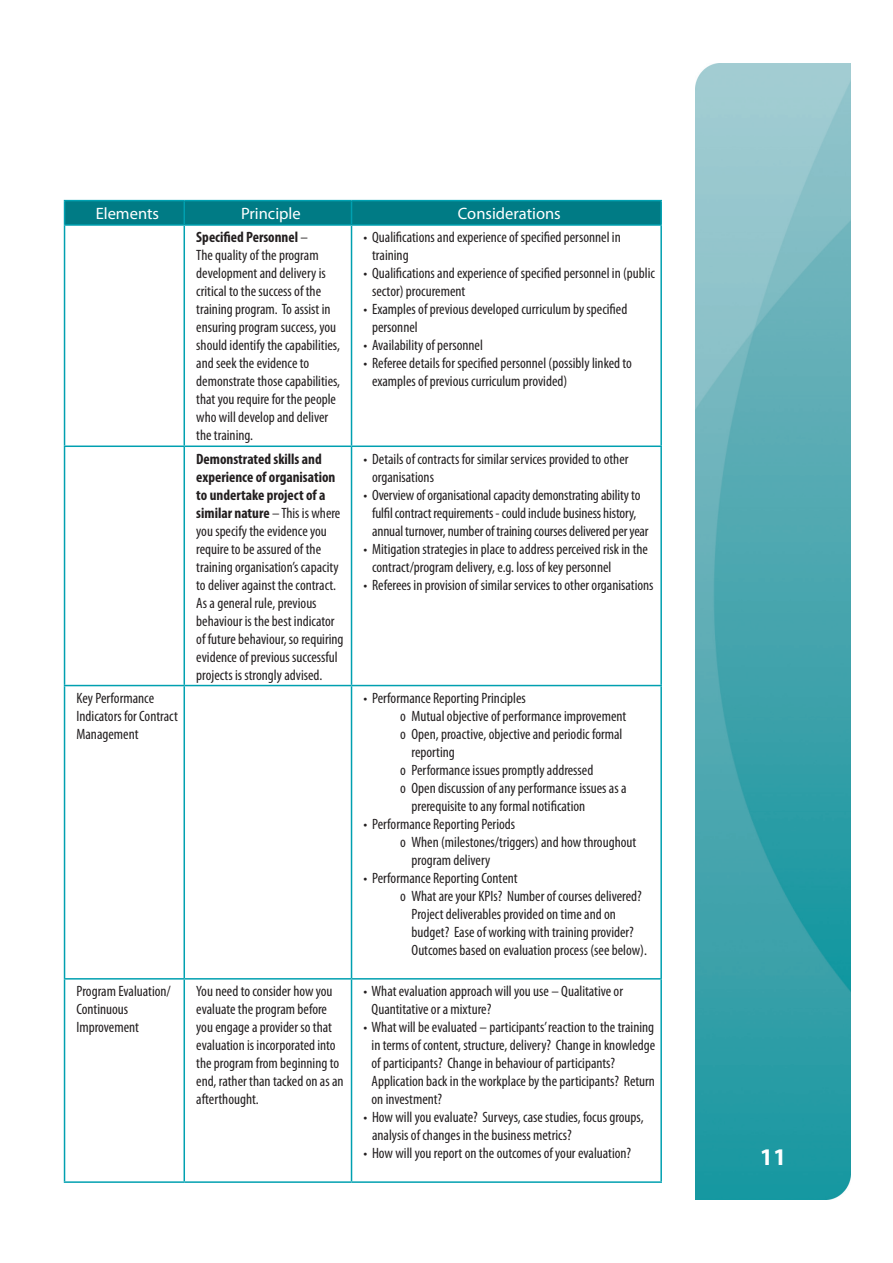
<style>
.page{position:relative;width:893px;height:1263px;background:#fff}
.page>*{position:absolute;margin:0;border:0;box-sizing:border-box;transform-origin:0 0}
.t1{font:700 24px "Myriad Pro";color:#fff}
.Myrid_Text{font:16.5px "Myriad Pro";color:#fff}
.Myrid_Text_Condensed{font:condensed 15px/18px "Myriad Pro";color:#231f20}
.Myrid_Text_Tabs_Cond{font:condensed 15px/18px "Myriad Pro";color:#231f20}
.s1{font-weight:700}
</style>
<div class="page">
<img style="left:696px;top:64px;width:154px;height:1135px">
<hr style="left:64px;top:200px;width:120px;height:1px;background:#00a0b0">
<hr style="left:184px;top:200px;width:167px;height:1px;background:#00a0b0">
<hr style="left:351px;top:200px;width:311px;height:1px;background:#00a0b0">
<div style="left:64px;top:201px;width:596px;height:23px;background:#007b85"></div>
<hr style="left:660px;top:201px;width:2px;height:23px;background:#00a0b0">
<hr style="left:64px;top:1181px;width:120px;height:2px;background:#00a0b0">
<hr style="left:184px;top:1181px;width:167px;height:2px;background:#00a0b0">
<hr style="left:351px;top:1181px;width:311px;height:2px;background:#00a0b0">
<hr style="left:64px;top:224px;width:120px;height:2px;background:#00a0b0">
<hr style="left:184px;top:224px;width:167px;height:2px;background:#00a0b0">
<hr style="left:351px;top:224px;width:311px;height:2px;background:#00a0b0">
<hr style="left:64px;top:226px;width:1px;height:219px;background:#00a0b0">
<hr style="left:184px;top:226px;width:1px;height:219px;background:#00a0b0">
<hr style="left:351px;top:226px;width:1px;height:219px;background:#00a0b0">
<hr style="left:660px;top:226px;width:2px;height:219px;background:#00a0b0">
<hr style="left:64px;top:445px;width:120px;height:2px;background:#00a0b0">
<hr style="left:64px;top:447px;width:1px;height:238px;background:#00a0b0">
<hr style="left:184px;top:445px;width:167px;height:2px;background:#00a0b0">
<hr style="left:184px;top:447px;width:1px;height:238px;background:#00a0b0">
<hr style="left:351px;top:445px;width:311px;height:2px;background:#00a0b0">
<hr style="left:351px;top:447px;width:1px;height:238px;background:#00a0b0">
<hr style="left:660px;top:447px;width:2px;height:238px;background:#00a0b0">
<hr style="left:64px;top:685px;width:120px;height:1px;background:#00a0b0">
<hr style="left:64px;top:686px;width:1px;height:292px;background:#00a0b0">
<hr style="left:184px;top:685px;width:167px;height:1px;background:#00a0b0">
<hr style="left:184px;top:686px;width:1px;height:292px;background:#00a0b0">
<hr style="left:351px;top:685px;width:311px;height:1px;background:#00a0b0">
<hr style="left:351px;top:686px;width:1px;height:292px;background:#00a0b0">
<hr style="left:660px;top:686px;width:2px;height:292px;background:#00a0b0">
<hr style="left:64px;top:978px;width:120px;height:1px;background:#00a0b0">
<hr style="left:64px;top:979px;width:1px;height:202px;background:#00a0b0">
<hr style="left:184px;top:978px;width:167px;height:1px;background:#00a0b0">
<hr style="left:184px;top:979px;width:1px;height:202px;background:#00a0b0">
<hr style="left:351px;top:978px;width:311px;height:1px;background:#00a0b0">
<hr style="left:351px;top:979px;width:1px;height:202px;background:#00a0b0">
<hr style="left:660px;top:979px;width:2px;height:202px;background:#00a0b0">
<p class="Myrid_Text" style="left:96px;top:203px;width:65px">Elements</p>
<p class="Myrid_Text" style="left:241px;top:203px;width:61px">Principle</p>
<p class="Myrid_Text" style="left:458px;top:203px;width:104px">Considerations</p>
<p class="Myrid_Text_Condensed" style="left:196px;top:228px;width:145px"><span class="s1">Specified Personnel</span> –<br>The quality of the program development and delivery is critical to the success of the training program. To assist in ensuring program success, you should identify the capabilities, and seek the evidence to demonstrate those capabilities, that you require for the people who will develop and deliver the training.</p>
<p class="Myrid_Text_Condensed" style="left:372px;top:228px;width:250px;text-indent:-9px">• Qualifications and experience of specified personnel in training</p>
<p class="Myrid_Text_Condensed" style="left:372px;top:264px;width:284px;text-indent:-9px">• Qualifications and experience of specified personnel in (public sector) procurement</p>
<p class="Myrid_Text_Condensed" style="left:372px;top:300px;width:257px;text-indent:-9px">• Examples of previous developed curriculum by specified personnel</p>
<p class="Myrid_Text_Condensed" style="left:363px;top:336px;width:121px">• Availability of personnel</p>
<p class="Myrid_Text_Condensed" style="left:372px;top:354px;width:261px;text-indent:-9px">• Referee details for specified personnel (possibly linked to examples of previous curriculum provided)</p>
<p class="Myrid_Text_Condensed" style="left:196px;top:449px;width:149px"><span class="s1">Demonstrated skills and experience of organisation to undertake project of a similar nature</span> – This is where you specify the evidence you require to be assured of the training organisation’s capacity to deliver against the contract.<br>As a general rule, previous behaviour is the best indicator of future behaviour, so requiring evidence of previous successful projects is strongly advised.</p>
<p class="Myrid_Text_Condensed" style="left:372px;top:449px;width:258px;text-indent:-9px">• Details of contracts for similar services provided to other organisations</p>
<p class="Myrid_Text_Condensed" style="left:363px;top:485px;width:287px;text-align:center">• Overview of organisational capacity demonstrating ability to fulfil contract requirements - could include business history, annual turnover, number of training courses delivered per year</p>
<p class="Myrid_Text_Condensed" style="left:372px;top:539px;width:277px;text-indent:-9px">• Mitigation strategies in place to address perceived risk in the contract/program delivery, e.g. loss of key personnel</p>
<p class="Myrid_Text_Condensed" style="left:363px;top:575px;width:292px">• Referees in provision of similar services to other organisations</p>
<p class="Myrid_Text_Condensed" style="left:77px;top:689px;width:103px">Key Performance<br>Indicators for Contract<br>Management</p>
<p class="Myrid_Text_Condensed" style="left:363px;top:689px;width:164px">• Performance Reporting Principles</p>
<p class="Myrid_Text_Tabs_Cond" style="left:400px;top:707px;width:228px">o Mutual objective of performance improvement</p>
<p class="Myrid_Text_Tabs_Cond" style="left:411px;top:725px;width:212px;text-indent:-11px">o Open, proactive, objective and periodic formal reporting</p>
<p class="Myrid_Text_Tabs_Cond" style="left:400px;top:761px;width:195px">o Performance issues promptly addressed</p>
<p class="Myrid_Text_Tabs_Cond" style="left:411px;top:779px;width:216px;text-indent:-11px">o Open discussion of any performance issues as a prerequisite to any formal notification</p>
<p class="Myrid_Text_Condensed" style="left:363px;top:815px;width:153px">• Performance Reporting Periods</p>
<p class="Myrid_Text_Tabs_Cond" style="left:411px;top:833px;width:226px;text-indent:-11px">o When (milestones/triggers) and how throughout program delivery</p>
<p class="Myrid_Text_Condensed" style="left:363px;top:869px;width:156px">• Performance Reporting Content</p>
<p class="Myrid_Text_Tabs_Cond" style="left:411px;top:887px;width:237px;text-indent:-11px">o What are your KPIs? Number of courses delivered?<br>Project deliverables provided on time and on budget? Ease of working with training provider?<br>Outcomes based on evaluation process (see below).</p>
<p class="Myrid_Text_Condensed" style="left:77px;top:982px;width:96px">Program Evaluation/<br>Continuous<br>Improvement</p>
<p class="Myrid_Text_Condensed" style="left:196px;top:982px;width:149px">You need to consider how you evaluate the program before you engage a provider so that evaluation is incorporated into the program from beginning to end, rather than tacked on as an afterthought.</p>
<p class="Myrid_Text_Condensed" style="left:372px;top:982px;width:253px;text-indent:-8px">• What evaluation approach will you use – Qualitative or<br>Quantitative or a mixture?</p>
<p class="Myrid_Text_Condensed" style="left:372px;top:1018px;width:285px;text-indent:-8px">• What will be evaluated – participants’ reaction to the training in terms of content, structure, delivery? Change in knowledge of participants? Change in behaviour of participants?<br>Application back in the workplace by the participants? Return on investment?</p>
<p class="Myrid_Text_Condensed" style="left:372px;top:1108px;width:273px;text-indent:-9px">• How will you evaluate? Surveys, case studies, focus groups, analysis of changes in the business metrics?</p>
<p class="Myrid_Text_Condensed" style="left:363px;top:1144px;width:269px">• How will you report on the outcomes of your evaluation?</p>
<h1 class="t1" style="left:760px;top:1142px;width:28px">11</h1>
</div>
